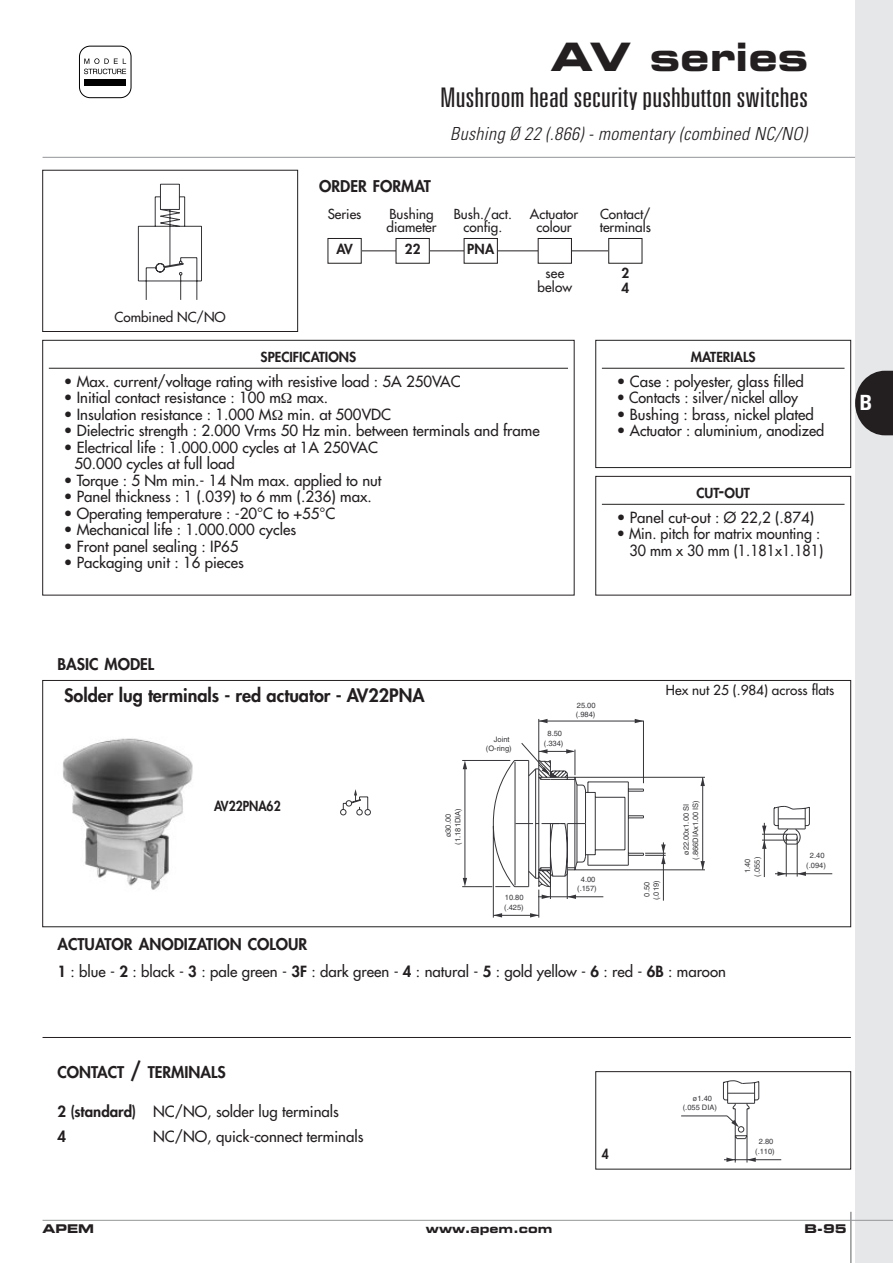
<style>
.page{position:relative;width:893px;height:1263px;background:#fff}
.page>*{position:absolute;margin:0;border:0;box-sizing:border-box;transform-origin:0 0}
.t1{font:700 expanded 39px "Square 721 BT";color:#231f20}
.t2{font:300 ultra-condensed 27px "Univers";color:#231f20;scale:1.3 1}
.t3{font:700 condensed 21px "Univers";color:#fff}
.t4{font:italic 300 condensed 18px "Univers";letter-spacing:.02em;color:#231f20}
.t5{font:800 18px "Futura";color:#231f20}
.t6{font:800 15.75px "Futura";color:#231f20}
.t7{font:15px/16.5px "Futura";color:#231f20}
.t8{font:15px/16.5px "Futura";color:#231f20;text-align:right;scale:.95 1}
.t9{font:13.5px/13.5px "Futura";color:#231f20;text-align:center}
.t10{font:800 13.5px/15px "Futura";color:#231f20}
.t11{font:800 13.5px "Futura";color:#231f20;scale:.9 1}
.t12{font:700 expanded 12px "Square 721 BT";color:#231f20}
.t13{font:7.5px/9.4px "Helvetica";color:#363539}
.s1{font-size:18px}
.s2{font-weight:800}
.s3{font-size:21px}
</style>
<div class="page">
<div style="left:855px;top:0;width:37px;height:1263px;background:#e6e7e9"></div>
<hr style="left:43px;top:1220px;width:849px;height:1px;background:#939598">
<hr style="left:43px;top:157px;width:812px;height:1px;background:#939598">
<hr style="left:850px;top:1212px;width:1px;height:51px;background:#939598">
<svg style="left:84px;top:58px;width:42px;height:16px"></svg>
<div style="left:84px;top:79px;width:42px;height:7px;background:#000"></div>
<div style="left:79px;top:46px;width:52px;height:52px;border:1px solid #000;border-radius:11px"></div>
<div style="left:595px;top:1071px;width:255px;height:98px;border:1px solid #231f20"></div>
<div style="left:43px;top:170px;width:255px;height:162px;border:1px solid #231f20"></div>
<svg style="left:138px;top:183px;width:64px;height:117px"></svg>
<hr style="left:349px;top:251px;width:275px;height:1px;background:#231f20">
<svg style="left:42px;top:340px;width:533px;height:255px"></svg>
<svg style="left:595px;top:340px;width:297px;height:165px"></svg>
<div style="left:595px;top:476px;width:255px;height:119px;border:1px solid #231f20"></div>
<div style="left:328px;top:238px;width:33px;height:25px;background:#fff"></div>
<div style="left:327px;top:238px;width:34px;height:26px;border:1px solid #231f20"></div>
<div style="left:396px;top:238px;width:33px;height:25px;background:#fff"></div>
<div style="left:395px;top:238px;width:34px;height:26px;border:1px solid #231f20"></div>
<div style="left:464px;top:238px;width:33px;height:25px;background:#fff"></div>
<div style="left:463px;top:238px;width:34px;height:26px;border:1px solid #231f20"></div>
<div style="left:538px;top:238px;width:33px;height:25px;background:#fff"></div>
<div style="left:537px;top:238px;width:35px;height:26px;border:1px solid #231f20"></div>
<div style="left:608px;top:238px;width:34px;height:25px;background:#fff"></div>
<div style="left:608px;top:238px;width:34px;height:26px;border:1px solid #231f20"></div>
<div style="left:43px;top:680px;width:807px;height:247px;border:1px solid #231f20"></div>
<hr style="left:643px;top:721px;width:1px;height:62px;background:#363539">
<hr style="left:538px;top:719px;width:1px;height:50px;background:#363539">
<svg style="left:538px;top:719px;width:9px;height:4px"></svg>
<hr style="left:538px;top:721px;width:105px;height:1px;background:#363539">
<svg style="left:634px;top:719px;width:9px;height:4px"></svg>
<hr style="left:775px;top:873px;width:57px;height:1px;background:#363539">
<svg style="left:462px;top:742px;width:348px;height:176px"></svg>
<img style="left:63px;top:738px;width:130px;height:152px">
<svg style="left:340px;top:789px;width:31px;height:27px"></svg>
<hr style="left:43px;top:1037px;width:807px;height:1px;background:#231f20">
<hr style="left:681px;top:1116px;width:46px;height:1px;background:#363539">
<svg style="left:722px;top:1080px;width:60px;height:83px"></svg>
<svg style="left:281px;top:393px;width:11px;height:10px"></svg>
<svg style="left:272px;top:409px;width:10px;height:11px"></svg>
<h1 class="t1" style="left:551px;top:43px;width:259px">AV series</h1>
<h2 class="t2" style="left:440px;top:87px;width:284px">Mushroom head security pushbutton switches</h2>
<p class="t4" style="left:450px;top:127px;width:358px">Bushing Ø 22 (.866) - momentary (combined NC/NO)</p>
<p class="t9" style="left:114px;top:311px;width:113px">Combined NC/NO</p>
<p class="t6" style="left:319px;top:178px;width:113px">ORDER FORMAT</p>
<p class="t9" style="left:328px;top:208px;width:35px">Series</p>
<p class="t9" style="left:386px;top:208px;width:51px;text-align:left">Bushing diameter</p>
<p class="t9" style="left:453px;top:208px;width:60px">Bush./act. config.</p>
<p class="t9" style="left:530px;top:208px;width:50px">Actuator colour</p>
<p class="t9" style="left:599px;top:208px;width:53px;text-align:left">Contact/ terminals</p>
<p class="t10" style="left:336px;top:242px;width:18px">AV</p>
<p class="t10" style="left:405px;top:242px;width:17px">22</p>
<p class="t9" style="left:537px;top:267px;width:36px">see below</p>
<p class="t10" style="left:621px;top:266px;width:9px">2<br>4</p>
<p class="t10" style="left:467px;top:242px;width:28px">PNA</p>
<p class="t10" style="left:260px;top:350px;width:97px">SPECIFICATIONS</p>
<p class="t7" style="left:64px;top:374px;width:398px">• Max. current/voltage rating with resistive load : 5A 250VAC</p>
<p class="t7" style="left:64px;top:390px;width:266px">• Initial contact resistance : 100 m max.</p>
<p class="t7" style="left:64px;top:407px;width:329px">• Insulation resistance : 1.000 M min. at 500VDC</p>
<p class="t7" style="left:64px;top:423px;width:477px">• Dielectric strength : 2.000 Vrms 50 Hz min. between terminals and frame</p>
<p class="t7" style="left:74px;top:440px;width:305px;text-indent:-11px">• Electrical life : 1.000.000 cycles at 1A 250VAC<br>50.000 cycles at full load</p>
<p class="t7" style="left:64px;top:473px;width:319px">• Torque : 5 Nm min.- 14 Nm max. applied to nut</p>
<p class="t7" style="left:64px;top:489px;width:309px">• Panel thickness : 1 (.039) to 6 mm (.236) max.</p>
<p class="t7" style="left:64px;top:506px;width:273px">• Operating temperature : -20°C to +55°C</p>
<p class="t7" style="left:64px;top:522px;width:234px">• Mechanical life : 1.000.000 cycles</p>
<p class="t7" style="left:64px;top:539px;width:176px">• Front panel sealing : IP65</p>
<p class="t7" style="left:64px;top:555px;width:182px">• Packaging unit : 16 pieces</p>
<p class="t10" style="left:691px;top:350px;width:66px">MATERIALS</p>
<p class="t7" style="left:616px;top:374px;width:188px">• Case : polyester, glass filled</p>
<p class="t8" style="left:616px;top:390px;width:192px">• Contacts : silver/nickel alloy</p>
<p class="t7" style="left:616px;top:407px;width:198px">• Bushing : brass, nickel plated</p>
<p class="t7" style="left:616px;top:423px;width:209px">• Actuator : aluminium, anodized</p>
<p class="t10" style="left:696px;top:486px;width:55px">CUT<span class="s1">-</span>OUT</p>
<p class="t7" style="left:616px;top:510px;width:199px">• Panel cut-out : Ø 22,2 (.874)</p>
<p class="t8" style="left:616px;top:527px;width:219px">• Min. pitch for matrix mounting :<br>30 mm x 30 mm (1.181x1.181)</p>
<h3 class="t3" style="left:859px;top:395px;width:14px">B</h3>
<p class="t6" style="left:57px;top:656px;width:98px">BASIC MODEL</p>
<p class="t5" style="left:64px;top:687px;width:362px">Solder lug terminals - red actuator - AV22PNA</p>
<p class="t9" style="left:666px;top:684px;width:170px">Hex nut 25 (.984) across flats</p>
<p class="t13" style="left:486px;top:744px;width:27px">(O-ring)</p>
<p class="t13" style="left:575px;top:701px;width:21px">25.00 (.984)</p>
<p class="t13" style="left:547px;top:730px;width:16px">8.50</p>
<p class="t13" style="left:494px;top:735px;width:17px">Joint</p>
<p class="t13" style="left:544px;top:739px;width:21px">(.334)</p>
<p class="t11" style="left:214px;top:800px;width:75px">AV22PNA62</p>
<p class="t6" style="left:57px;top:937px;width:251px">ACTUATOR ANODIZATION COLOUR</p>
<p class="t13" style="left:453px;top:845px;width:38px;rotate:-90deg">(1.181DIA)</p>
<p class="t13" style="left:444px;top:837px;width:25px;rotate:-90deg">ø30.00</p>
<p class="t13" style="left:504px;top:894px;width:21px">10.80 (.425)</p>
<p class="t13" style="left:577px;top:875px;width:21px;text-align:center">4.00 (.157)</p>
<p class="t13" style="left:652px;top:900px;width:21px;rotate:-90deg">(.019)</p>
<p class="t13" style="left:642px;top:897px;width:16px;rotate:-90deg">0.50</p>
<p class="t13" style="left:691px;top:860px;width:61px;rotate:-90deg">(.866DIAx1.00 IS)</p>
<p class="t13" style="left:682px;top:855px;width:52px;rotate:-90deg">ø22.00x1.00 SI</p>
<p class="t7" style="left:57px;top:964px;width:670px"><span class="s2">1</span> : blue - <span class="s2">2</span> : black - <span class="s2">3</span> : pale green - <span class="s2">3F</span> : dark green - <span class="s2">4</span> : natural - <span class="s2">5</span> : gold yellow - <span class="s2">6</span> : red - <span class="s2">6B</span> : maroon</p>
<p class="t13" style="left:753px;top:877px;width:21px;rotate:-90deg">(.055)</p>
<p class="t13" style="left:743px;top:873px;width:16px;rotate:-90deg">1.40</p>
<p class="t6" style="left:57px;top:1065px;width:170px">CONTACT <span class="s3">/</span> TERMINALS</p>
<p class="t7" style="left:57px;top:1100px;width:283px;line-height:25px"><span class="s2">2 (standard)</span> NC/NO, solder lug terminals<br><span class="s2">4</span></p>
<p class="t7" style="left:153px;top:1129px;width:212px">NC/NO, quick-connect terminals</p>
<p class="t11" style="left:602px;top:1148px;width:9px">4</p>
<p class="t13" style="left:682px;top:1094px;width:36px;text-indent:10px">ø1.40 (.055 DIA)</p>
<p class="t13" style="left:758px;top:1138px;width:16px">2.80</p>
<p class="t13" style="left:755px;top:1147px;width:21px">(.110)</p>
<p class="t13" style="left:809px;top:852px;width:16px">2.40</p>
<p class="t13" style="left:806px;top:861px;width:21px">(.094)</p>
<p class="t12" style="left:43px;top:1225px;width:53px">APEM</p>
<p class="t12" style="left:426px;top:1225px;width:128px">www.apem.com</p>
<p class="t12" style="left:804px;top:1225px;width:43px">B-95</p>
</div>
